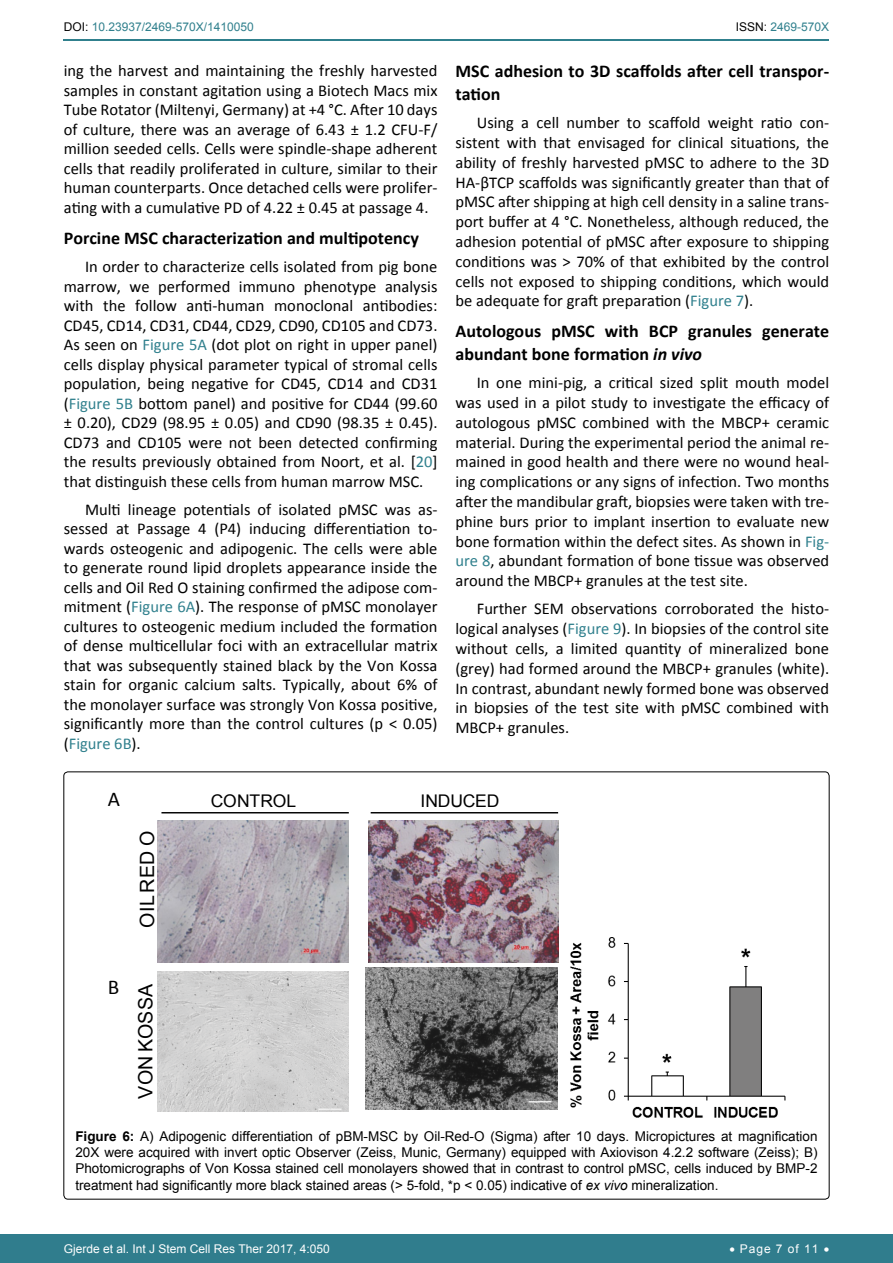
<style>
.page{position:relative;width:893px;height:1263px;background:#fff}
.page>*{position:absolute;margin:0;border:0;box-sizing:border-box;transform-origin:0 0}
.t1{font:21.15px "Calibri";color:#010101}
.t2{font:19.65px "Arial";color:#010101}
.t3{font:700 18px/22.5px "Calibri";color:#000}
.t4{font:17.4px "Arial";letter-spacing:-.015em;color:#010101}
.t5{font:16.5px/19.5px "Calibri";color:#000;text-align:justify}
.t6{font:13.5px/16.2px "Arial";color:#000;text-align:justify}
.t7{font:12px "Arial";color:#fff}
.t8{font:12px "Arial";color:#30808d}
.s1{color:#000}
.s2{color:#30808d}
.s3{font-style:italic}
.s4{font-weight:700}
</style>
<div class="page">
<hr style="left:64px;top:40px;width:765px;height:1px;background:#30808d">
<div style="left:0;top:1234px;width:893px;height:29px;background:#307d8d"></div>
<svg style="left:157px;top:812px;width:402px;height:300px"></svg>
<img style="left:158px;top:820px;width:191px;height:143px">
<img style="left:369px;top:820px;width:189px;height:142px">
<img style="left:158px;top:971px;width:191px;height:140px">
<img style="left:366px;top:968px;width:191px;height:142px">
<svg style="left:319px;top:1109px;width:22px;height:1px"></svg>
<img style="left:570px;top:937px;width:216px;height:181px">
<hr style="left:161px;top:812px;width:188px;height:1px;background:#010101">
<hr style="left:371px;top:812px;width:187px;height:1px;background:#010101">
<p class="t8" style="left:64px;top:19px;width:192px"><span class="s1">DOI:</span> 10.23937/2469-570X/1410050</p>
<p class="t8" style="left:736px;top:19px;width:95px"><span class="s1">ISSN:</span> 2469-570X</p>
<p class="t5" style="left:64px;top:61px;width:375px">ing the harvest and maintaining the freshly harvested samples in constant agitation using a Biotech Macs mix Tube Rotator (Miltenyi, Germany) at +4 °C. After 10 days of culture, there was an average of 6.43 ± 1.2 CFU-F/ million seeded cells. Cells were spindle-shape adherent cells that readily proliferated in culture, similar to their human counterparts. Once detached cells were prolifer&shy;ating with a cumulative PD of 4.22 ± 0.45 at passage 4.</p>
<p class="t3" style="left:64px;top:226px;width:357px">Porcine MSC characterization and multipotency</p>
<p class="t5" style="left:64px;top:257px;width:375px;text-indent:21px">In order to characterize cells isolated from pig bone marrow, we performed immuno phenotype analysis with the follow anti-human monoclonal antibodies:<br>CD45, CD14, CD31, CD44, CD29, CD90, CD105 and CD73.<br>As seen on <span class="s2">Figure 5A</span> (dot plot on right in upper panel) cells display physical parameter typical of stromal cells population, being negative for CD45, CD14 and CD31 (<span class="s2">Figure 5B</span> bottom panel) and positive for CD44 (99.60 ± 0.20), CD29 (98.95 ± 0.05) and CD90 (98.35 ± 0.45).<br>CD73 and CD105 were not been detected confirming the results previously obtained from Noort, et al. [<span class="s2">20</span>] that distinguish these cells from human marrow MSC.</p>
<p class="t5" style="left:64px;top:499px;width:375px;text-indent:21px">Multi lineage potentials of isolated pMSC was as&shy;sessed at Passage 4 (P4) inducing differentiation to&shy;wards osteogenic and adipogenic. The cells were able to generate round lipid droplets appearance inside the cells and Oil Red O staining confirmed the adipose com&shy;mitment (<span class="s2">Figure 6A</span>). The response of pMSC monolayer cultures to osteogenic medium included the formation of dense multicellular foci with an extracellular matrix that was subsequently stained black by the Von Kossa stain for organic calcium salts. Typically, about 6% of the monolayer surface was strongly Von Kossa positive, significantly more than the control cultures (p &lt; 0.05) (<span class="s2">Figure 6B</span>).</p>
<p class="t3" style="left:455px;top:59px;width:375px">MSC adhesion to 3D scaffolds after cell transpor&shy;tation</p>
<p class="t5" style="left:455px;top:113px;width:375px;text-indent:21px">Using a cell number to scaffold weight ratio con&shy;sistent with that envisaged for clinical situations, the ability of freshly harvested pMSC to adhere to the 3D HA-βTCP scaffolds was significantly greater than that of pMSC after shipping at high cell density in a saline trans&shy;port buffer at 4 °C. Nonetheless, although reduced, the adhesion potential of pMSC after exposure to shipping conditions was &gt; 70% of that exhibited by the control cells not exposed to shipping conditions, which would be adequate for graft preparation (<span class="s2">Figure 7</span>).</p>
<p class="t3" style="left:455px;top:319px;width:375px">Autologous pMSC with BCP granules generate abundant bone formation <span class="s3">in vivo</span></p>
<p class="t5" style="left:455px;top:373px;width:375px;text-indent:21px">In one mini-pig, a critical sized split mouth model was used in a pilot study to investigate the efficacy of autologous pMSC combined with the MBCP+ ceramic material. During the experimental period the animal re&shy;mained in good health and there were no wound heal&shy;ing complications or any signs of infection. Two months after the mandibular graft, biopsies were taken with tre&shy;phine burs prior to implant insertion to evaluate new bone formation within the defect sites. As shown in <span class="s2">Fig&shy;ure 8</span>, abundant formation of bone tissue was observed around the MBCP+ granules at the test site.</p>
<p class="t5" style="left:455px;top:599px;width:375px;text-indent:21px">Further SEM observations corroborated the histo&shy;logical analyses (<span class="s2">Figure 9</span>). In biopsies of the control site without cells, a limited quantity of mineralized bone (grey) had formed around the MBCP+ granules (white).<br>In contrast, abundant newly formed bone was observed in biopsies of the test site with pMSC combined with MBCP+ granules.</p>
<p class="t1" style="left:108px;top:785px;width:14px">A</p>
<p class="t2" style="left:134px;top:927px;width:98px;rotate:-90deg">OILRED O</p>
<p class="t1" style="left:108px;top:974px;width:13px">B</p>
<p class="t2" style="left:133px;top:1098px;width:116px;rotate:-90deg">VON KOSSA</p>
<p class="t4" style="left:211px;top:789px;width:87px">CONTROL</p>
<p class="t4" style="left:420px;top:789px;width:80px">INDUCED</p>
<p class="t6" style="left:75px;top:1128px;width:744px"><span class="s4">Figure 6:</span> A) Adipogenic differentiation of pBM-MSC by Oil-Red-O (Sigma) after 10 days. Micropictures at magnification 20X were acquired with invert optic Observer (Zeiss, Munic, Germany) equipped with Axiovison 4.2.2 software (Zeiss); B)<br>Photomicrographs of Von Kossa stained cell monolayers showed that in contrast to control pMSC, cells induced by BMP-2 treatment had significantly more black stained areas (&gt; 5-fold, *p &lt; 0.05) indicative of <span class="s3">ex vivo</span> mineralization.</p>
<p class="t7" style="left:64px;top:1241px;width:268px">Gjerde et al. Int J Stem Cell Res Ther 2017, 4:050</p>
<p class="t7" style="left:729px;top:1241px;width:101px">• Page 7 of 11 •</p>
</div>
